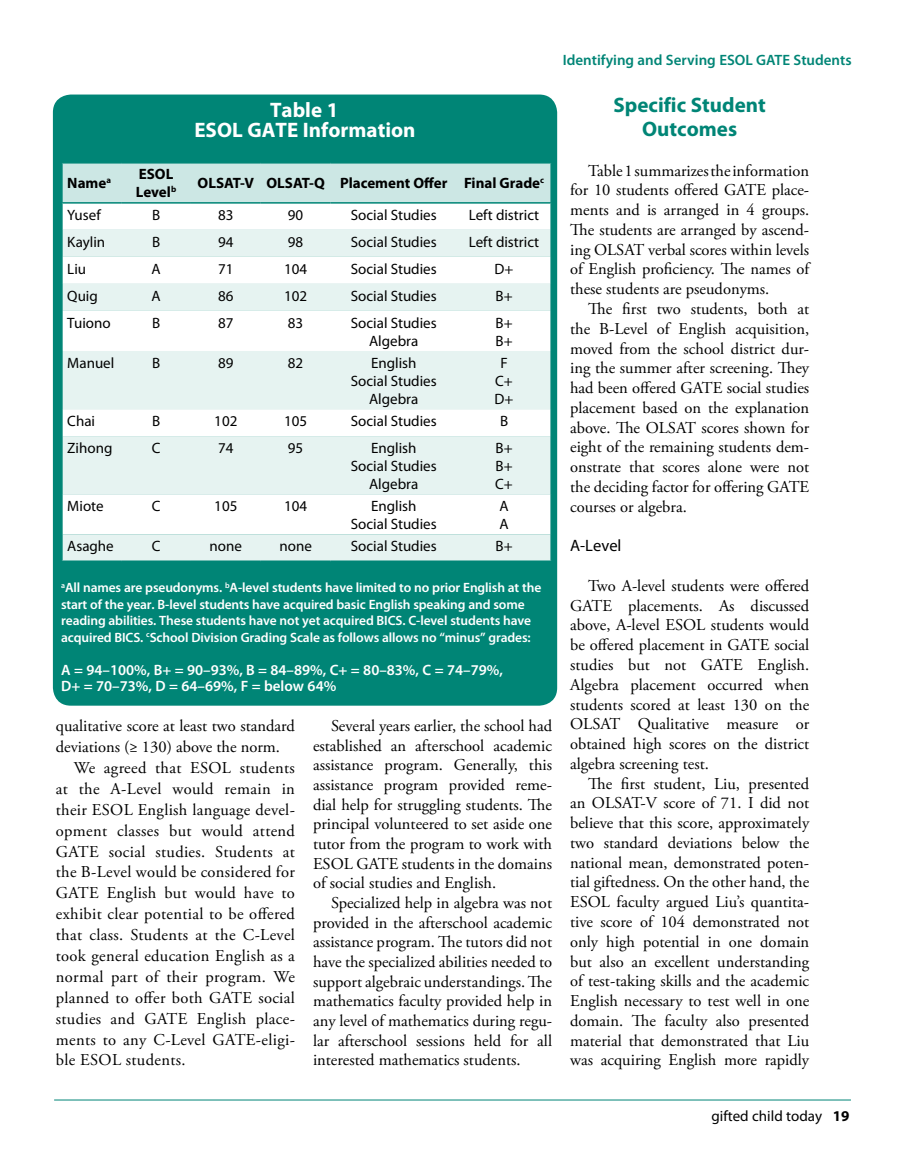
<style>
.page{position:relative;width:905px;height:1175px;background:#fff}
.page>*{position:absolute;margin:0;border:0;box-sizing:border-box;transform-origin:0 0}
.t1{font:700 21px/19.5px "Myriad Pro";color:#fff;text-align:center}
.t2{font:700 21px/24.3px "Myriad Pro";color:#008576;text-align:center}
.t3{font:16.5px/19.8px "Adobe Garamond Pro";color:#000;text-align:justify}
.t4{font:16.5px "Adobe Garamond Pro";letter-spacing:.02em;color:#000}
.t5{font:italic 16.5px "Adobe Garamond Pro";color:#000}
.t6{font:16.5px "Myriad Pro";color:#000}
.t7{font:15px/18px "Myriad Pro";color:#000;text-align:center}
.t8{font:600 15px/16.5px "Myriad Pro";color:#fff}
.t9{font:700 15px/18px "Myriad Pro";color:#000}
.t10{font:600 15px "Myriad Pro";color:#008576}
.t11{font:600 13.5px/16.5px "Myriad Pro";letter-spacing:-.01em;color:#fff}
.s1{font-weight:700}
</style>
<div class="page">
<hr style="left:54px;top:1099px;width:796px;height:1px;background:#008576">
<div style="left:53px;top:94px;width:504px;height:611px;background:#008576;border-radius:18px"></div>
<div style="left:63px;top:164px;width:487px;height:38px;background:#cce7e4"></div>
<div style="left:63px;top:204px;width:487px;height:26px;background:#fff"></div>
<svg style="left:63px;top:230px;width:487px;height:330px;background:#eff7f6"></svg>
<p class="t1" style="left:194px;top:99px;width:223px">Table 1<br>ESOL GATE Information</p>
<p class="t9" style="left:67px;top:174px;width:45px">Name<sup>a</sup></p>
<p class="t9" style="left:136px;top:165px;width:42px">ESOL<br>Level<sup>b</sup></p>
<p class="t9" style="left:198px;top:174px;width:348px">OLSAT-V OLSAT-Q Placement Offer Final Grade<sup>c</sup></p>
<p class="t7" style="left:67px;top:205px;width:35px">Yusef</p>
<p class="t7" style="left:152px;top:205px;width:10px">B</p>
<p class="t7" style="left:218px;top:205px;width:17px">83</p>
<p class="t7" style="left:288px;top:205px;width:17px">90</p>
<p class="t7" style="left:351px;top:205px;width:87px">Social Studies</p>
<p class="t7" style="left:469px;top:205px;width:72px">Left district</p>
<p class="t7" style="left:67px;top:232px;width:39px">Kaylin</p>
<p class="t7" style="left:152px;top:232px;width:10px">B</p>
<p class="t7" style="left:218px;top:232px;width:17px">94</p>
<p class="t7" style="left:288px;top:232px;width:17px">98</p>
<p class="t7" style="left:351px;top:232px;width:87px">Social Studies</p>
<p class="t7" style="left:469px;top:232px;width:72px">Left district</p>
<p class="t7" style="left:67px;top:259px;width:20px">Liu</p>
<p class="t7" style="left:151px;top:259px;width:11px">A</p>
<p class="t7" style="left:218px;top:259px;width:17px">71</p>
<p class="t7" style="left:284px;top:259px;width:25px">104</p>
<p class="t7" style="left:351px;top:259px;width:87px">Social Studies</p>
<p class="t7" style="left:494px;top:259px;width:20px">D+</p>
<p class="t7" style="left:67px;top:286px;width:32px">Quig</p>
<p class="t7" style="left:151px;top:286px;width:11px">A</p>
<p class="t7" style="left:218px;top:286px;width:17px">86</p>
<p class="t7" style="left:284px;top:286px;width:25px">102</p>
<p class="t7" style="left:351px;top:286px;width:87px">Social Studies</p>
<p class="t7" style="left:495px;top:286px;width:19px">B+</p>
<p class="t7" style="left:67px;top:313px;width:45px">Tuiono</p>
<p class="t7" style="left:152px;top:313px;width:10px">B</p>
<p class="t7" style="left:218px;top:313px;width:17px">87</p>
<p class="t7" style="left:288px;top:313px;width:17px">83</p>
<p class="t7" style="left:351px;top:313px;width:87px">Social Studies<br>Algebra</p>
<p class="t7" style="left:495px;top:313px;width:19px;text-align:left">B+<br>B+</p>
<p class="t7" style="left:67px;top:353px;width:49px">Manuel</p>
<p class="t7" style="left:152px;top:353px;width:10px">B</p>
<p class="t7" style="left:218px;top:353px;width:17px">89</p>
<p class="t7" style="left:288px;top:353px;width:17px">82</p>
<p class="t7" style="left:351px;top:353px;width:87px">English<br>Social Studies<br>Algebra</p>
<p class="t7" style="left:494px;top:353px;width:20px">F<br>C+<br>D+</p>
<p class="t7" style="left:67px;top:411px;width:29px">Chai</p>
<p class="t7" style="left:152px;top:411px;width:10px">B</p>
<p class="t7" style="left:214px;top:411px;width:25px">102</p>
<p class="t7" style="left:284px;top:411px;width:25px">105</p>
<p class="t7" style="left:351px;top:411px;width:87px">Social Studies</p>
<p class="t7" style="left:500px;top:411px;width:10px">B</p>
<p class="t7" style="left:67px;top:438px;width:47px">Zihong</p>
<p class="t7" style="left:152px;top:438px;width:10px">C</p>
<p class="t7" style="left:218px;top:438px;width:17px">74</p>
<p class="t7" style="left:288px;top:438px;width:17px">95</p>
<p class="t7" style="left:351px;top:438px;width:87px">English<br>Social Studies<br>Algebra</p>
<p class="t7" style="left:495px;top:438px;width:19px;text-align:justify">B+ B+ C+</p>
<p class="t7" style="left:67px;top:496px;width:38px">Miote</p>
<p class="t7" style="left:152px;top:496px;width:10px">C</p>
<p class="t7" style="left:214px;top:496px;width:25px">105</p>
<p class="t7" style="left:284px;top:496px;width:25px">104</p>
<p class="t7" style="left:351px;top:496px;width:87px">English<br>Social Studies</p>
<p class="t7" style="left:499px;top:496px;width:11px;text-align:left">A<br>A</p>
<p class="t7" style="left:67px;top:536px;width:48px">Asaghe</p>
<p class="t7" style="left:152px;top:536px;width:10px">C</p>
<p class="t7" style="left:210px;top:536px;width:34px">none</p>
<p class="t7" style="left:279px;top:536px;width:34px">none</p>
<p class="t7" style="left:351px;top:536px;width:87px">Social Studies</p>
<p class="t7" style="left:495px;top:536px;width:19px">B+</p>
<p class="t11" style="left:61px;top:579px;width:481px"><sup>a</sup>All names are pseudonyms. <sup>b</sup>A-level students have limited to no prior English at the start of the year. B-level students have acquired basic English speaking and some reading abilities. These students have not yet acquired BICS. C-level students have acquired BICS. <sup>c</sup>School Division Grading Scale as follows allows no “minus” grades:</p>
<p class="t8" style="left:61px;top:661px;width:443px">A = 94–100%, B+ = 90–93%, B = 84–89%, C+ = 80–83%, C = 74–79%,<br>D+ = 70–73%, D = 64–69%, F = below 64%</p>
<p class="t3" style="left:56px;top:716px;width:240px">qualitative score at least two standard</p>
<p class="t3" style="left:56px;top:737px;width:226px">deviations (≥ 130) above the norm.</p>
<p class="t4" style="left:74px;top:757px;width:222px">We agreed that ESOL students</p>
<p class="t4" style="left:56px;top:778px;width:240px">at the A-Level would remain in</p>
<p class="t4" style="left:56px;top:799px;width:240px">their ESOL English language devel-</p>
<p class="t4" style="left:56px;top:820px;width:241px">opment classes but would attend</p>
<p class="t4" style="left:56px;top:841px;width:240px">GATE social studies. Students at</p>
<p class="t4" style="left:56px;top:862px;width:240px">the B-Level would be considered for</p>
<p class="t4" style="left:56px;top:883px;width:240px">GATE English but would have to</p>
<p class="t4" style="left:56px;top:904px;width:241px">exhibit clear potential to be offered</p>
<p class="t4" style="left:56px;top:925px;width:240px">that class. Students at the C-Level</p>
<p class="t4" style="left:56px;top:945px;width:241px">took general education English as a</p>
<p class="t4" style="left:56px;top:966px;width:240px">normal part of their program. We</p>
<p class="t4" style="left:56px;top:987px;width:240px">planned to offer both GATE social</p>
<p class="t4" style="left:56px;top:1008px;width:240px">studies and GATE English place-</p>
<p class="t4" style="left:56px;top:1029px;width:240px">ments to any C-Level GATE-eligi-</p>
<p class="t4" style="left:56px;top:1050px;width:131px">ble ESOL students.</p>
<p class="t3" style="left:313px;top:716px;width:240px;text-indent:18px">Several years earlier, the school had established an afterschool academic assistance program. Generally, this assistance program provided reme&shy;dial help for struggling students. The principal volunteered to set aside one tutor from the program to work with ESOL GATE students in the domains of social studies and English.</p>
<p class="t3" style="left:313px;top:893px;width:240px;text-indent:18px">Specialized help in algebra was not provided in the afterschool academic assistance program. The tutors did not have the specialized abilities needed to support algebraic understandings. The mathematics faculty provided help in any level of mathematics during regu&shy;lar afterschool sessions held for all interested mathematics students.</p>
<p class="t10" style="left:563px;top:51px;width:290px">Identifying and Serving ESOL GATE Students</p>
<p class="t2" style="left:613px;top:92px;width:154px">Specific Student<br>Outcomes</p>
<p class="t3" style="left:570px;top:161px;width:240px;text-indent:18px">Table 1 summarizes the information for 10 students offered GATE place&shy;ments and is arranged in 4 groups.<br>The students are arranged by ascend&shy;ing OLSAT verbal scores within levels of English proficiency. The names of these students are pseudonyms.</p>
<p class="t3" style="left:570px;top:299px;width:241px;text-indent:18px">The first two students, both at the B-Level of English acquisition, moved from the school district dur&shy;ing the summer after screening. They had been offered GATE social studies placement based on the explanation above. The OLSAT scores shown for eight of the remaining students dem&shy;onstrate that scores alone were not the deciding factor for offering GATE courses or algebra.</p>
<p class="t6" style="left:570px;top:535px;width:53px">A-Level</p>
<p class="t3" style="left:570px;top:576px;width:241px;text-indent:18px">Two A-level students were offered GATE placements. As discussed above, A-level ESOL students would be offered placement in GATE social studies but not GATE English.<br>Algebra placement occurred when students scored at least 130 on the OLSAT Qualitative measure or obtained high scores on the district algebra screening test.</p>
<p class="t3" style="left:570px;top:774px;width:240px;text-indent:18px">The first student, Liu, presented an OLSAT-V score of 71. I did not believe that this score, approximately two standard deviations below the national mean, demonstrated poten&shy;tial giftedness. On the other hand, the ESOL faculty argued Liu’s quantita&shy;tive score of 104 demonstrated not only high potential in one domain but also an excellent understanding of test-taking skills and the academic English necessary to test well in one domain. The faculty also presented material that demonstrated that Liu was acquiring English more rapidly</p>
<p class="t5" style="left:628px;top:1045px;width:127px">continued on page ??</p>
<p class="t7" style="left:711px;top:1106px;width:138px">gifted child today <span class="s1">19</span></p>
</div>
